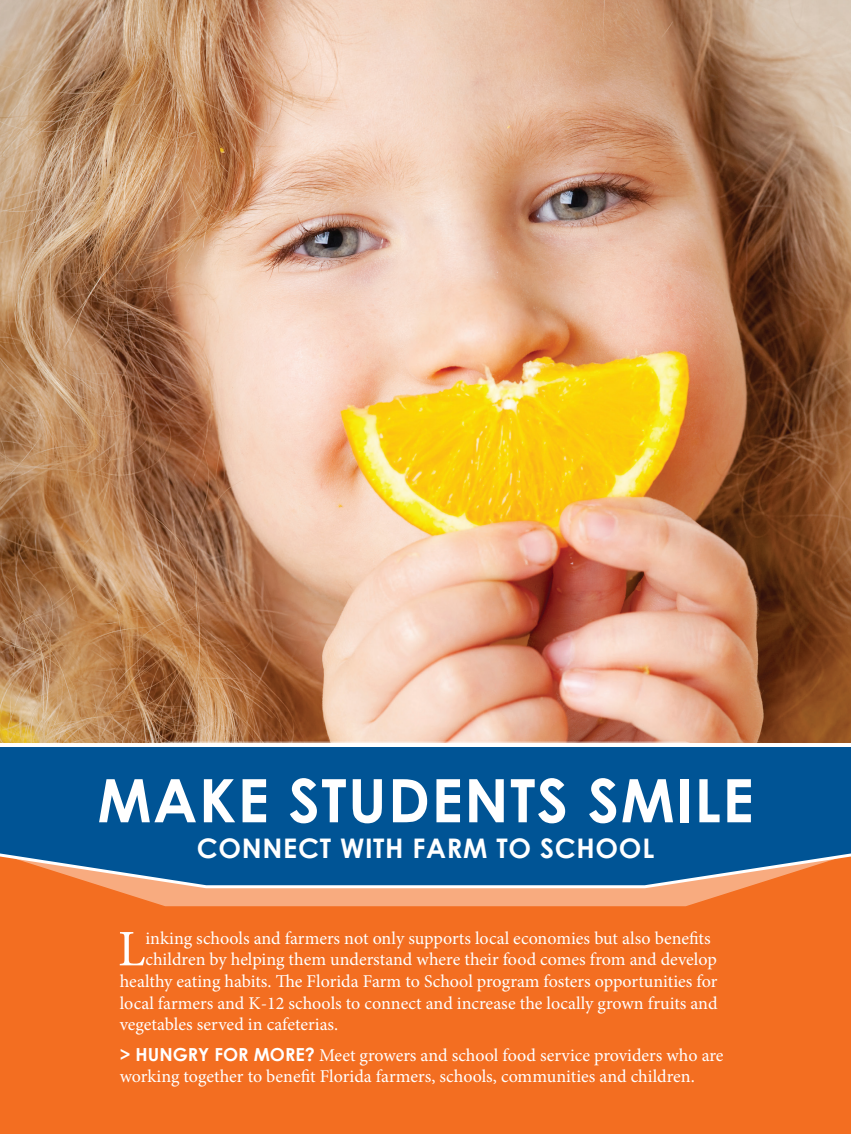
<style>
.page{position:relative;width:851px;height:1134px;background:#fff}
.page>*{position:absolute;margin:0;border:0;box-sizing:border-box;transform-origin:0 0}
.t1{font:700 60px "Century Gothic";letter-spacing:.025em;color:#fff}
.t2{font:51.3px "Minion Pro";color:#fff}
.t3{font:700 27px "Century Gothic";letter-spacing:.025em;color:#fff}
.t4{font:18px/21.6px "Minion Pro";color:#fff}
.s1{font-family:"Century Gothic";font-weight:700}
</style>
<div class="page">
<img style="left:0;top:0;width:850px;height:742px">
<div style="left:0;top:906px;width:850px;height:228px;background:#f36e21"></div>
<svg style="left:0;top:742px;width:850px;height:164px;background:#f49862"></svg>
<div style="left:0;top:743px;width:850px;height:96px;background:#fff"></div>
<svg style="left:0;top:853px;width:850px;height:37px;background:#53708c"></svg>
<div style="left:0;top:747px;width:850px;height:106px;background:#005495"></div>
<h1 class="t1" style="left:97px;top:763px;width:657px">MAKE STUDENTS SMILE</h1>
<h3 class="t3" style="left:197px;top:832px;width:459px">CONNECT WITH FARM TO SCH OOL</h3>
<h2 class="t2" style="left:118px;top:915px;width:29px">L</h2>
<p class="t4" style="left:145px;top:927px;width:566px">inking schools and farmers not only supports local economies but also benefits</p>
<p class="t4" style="left:145px;top:949px;width:573px">children by helping them understand where their food comes from and develop</p>
<p class="t4" style="left:120px;top:970px;width:599px">healthy eating habits. The Florida Farm to School program fosters opportunities for</p>
<p class="t4" style="left:120px;top:992px;width:599px">local farmers and K-12 schools to connect and increase the locally grown fruits and</p>
<p class="t4" style="left:120px;top:1014px;width:220px">vegetables served in cafeterias.</p>
<p class="t4" style="left:120px;top:1044px;width:605px"><span class="s1">&gt; HUNGRY FOR MORE?</span> Meet growers and school food service providers who are working together to benefit Florida farmers, schools, communities and children.</p>
</div>
